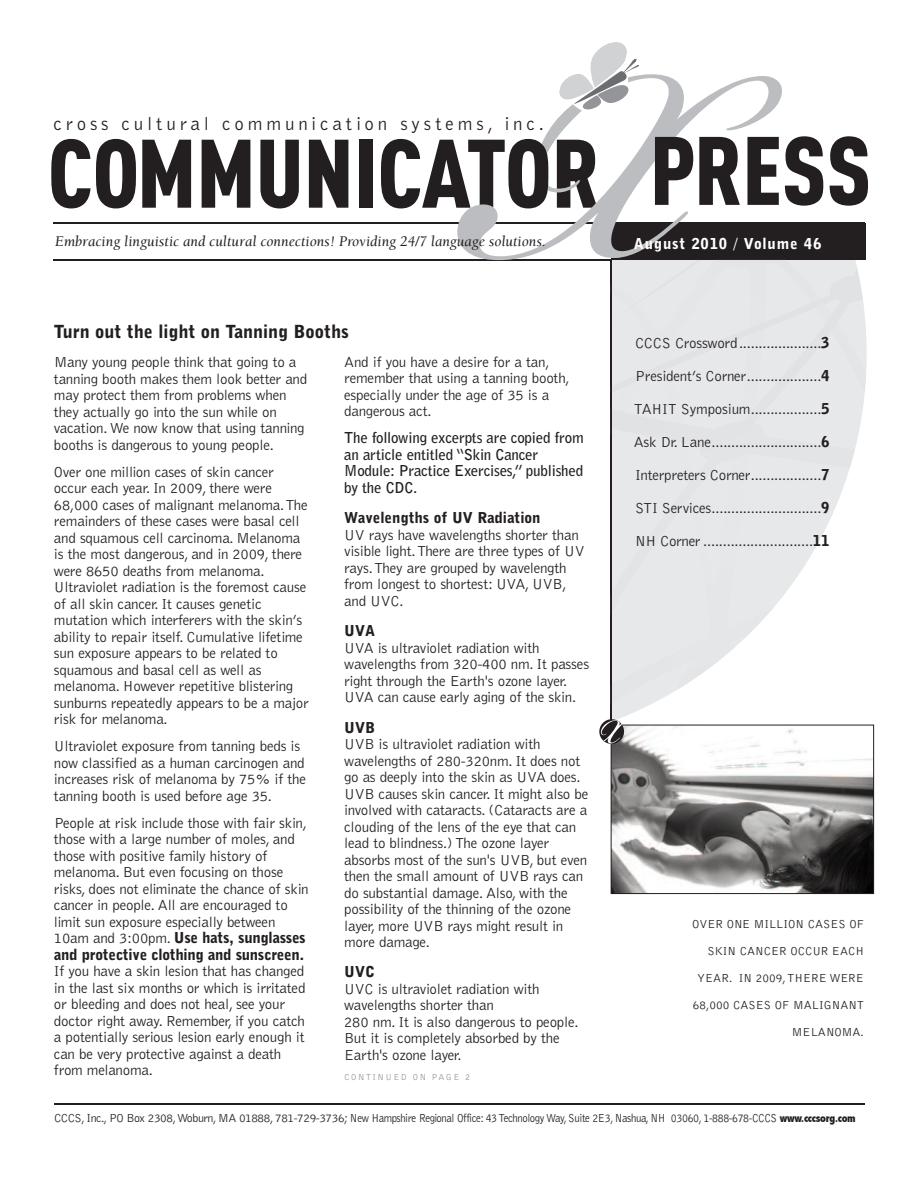
<style>
.page{position:relative;width:918px;height:1188px;background:#fff}
.page>*{position:absolute;margin:0;border:0;box-sizing:border-box;transform-origin:0 0}
.t1{font:300 18.9px "Bell Gothic";letter-spacing:.205em;color:#231f20}
.t2{font:900 18px "Bell Gothic BT";color:#231f20}
.t3{font:italic 15.15px "Berkeley";color:#231f20}
.t4{font:300 15px/16.5px "Bell Gothic";letter-spacing:-.015em;color:#231f20}
.t5{font:700 15px/16.5px "Bell Gothic";letter-spacing:-.015em;color:#231f20}
.t6{font:900 15px/16.5px "Bell Gothic BT";letter-spacing:-.015em;color:#231f20}
.t7{font:900 15px "Bell Gothic BT";letter-spacing:.055em;color:#fff}
.t8{font:300 12px "Bell Gothic";letter-spacing:-.04em;color:#231f20}
.t9{font:300 12px "Bell Gothic";color:#231f20}
.t10{font:9px "Bell Gothic BT";letter-spacing:.165em;color:#939598}
.s1{font-family:"Bell Gothic BT";font-weight:900}
.s2{font-family:"Bell Gothic";font-weight:300}
.s3{font-family:"Abadi";font-weight:800;font-stretch:condensed}
</style>
<div class="page">
<img style="left:613px;top:746px;width:259px;height:146px">
<div style="left:611px;top:725px;width:263px;height:169px;border:1px solid #231f20"></div>
<svg style="left:612px;top:704px;width:255px;height:42px"></svg>
<hr style="left:610px;top:259px;width:2px;height:462px;background:#231f20">
<div style="left:611px;top:223px;width:255px;height:37px;background:#231f20"></div>
<hr style="left:54px;top:222px;width:811px;height:2px;background:#231f20">
<hr style="left:54px;top:259px;width:556px;height:2px;background:#231f20">
<hr style="left:54px;top:1103px;width:811px;height:2px;background:#231f20">
<svg style="left:785px;top:136px;width:38px;height:70px"></svg>
<svg style="left:830px;top:136px;width:38px;height:70px"></svg>
<svg style="left:51px;top:139px;width:39px;height:69px"></svg>
<svg style="left:96px;top:139px;width:40px;height:69px"></svg>
<svg style="left:142px;top:140px;width:49px;height:68px"></svg>
<svg style="left:202px;top:140px;width:48px;height:68px"></svg>
<svg style="left:260px;top:140px;width:39px;height:68px"></svg>
<svg style="left:309px;top:140px;width:39px;height:68px"></svg>
<div style="left:359px;top:140px;width:13px;height:68px;background:#231f20"></div>
<svg style="left:457px;top:74px;width:325px;height:186px"></svg>
<svg style="left:381px;top:42px;width:258px;height:166px"></svg>
<svg style="left:655px;top:137px;width:38px;height:68px"></svg>
<svg style="left:599px;top:720px;width:25px;height:24px"></svg>
<svg style="left:610px;top:259px;width:257px;height:445px"></svg>
<p class="t1" style="left:54px;top:117px;width:492px">cross cultural communication systems, inc.</p>
<p class="t3" style="left:55px;top:236px;width:492px">Embracing linguistic and cultural connections! Providing 24/7 language solutions.</p>
<p class="t7" style="left:634px;top:238px;width:189px">August 2010 / Volume 46</p>
<p class="t2" style="left:54px;top:324px;width:296px">Turn out the light on Tanning Booths</p>
<p class="t4" style="left:635px;top:335px;width:196px">CCCS Crossword.....................<span class="s1">3</span></p>
<p class="t4" style="left:635px;top:368px;width:196px">President’s Corner...................<span class="s1">4</span></p>
<p class="t4" style="left:634px;top:401px;width:197px">TAHIT Symposium..................<span class="s1">5</span></p>
<p class="t4" style="left:634px;top:434px;width:197px">Ask Dr. Lane............................<span class="s1">6</span></p>
<p class="t4" style="left:635px;top:459px;width:196px;line-height:33px">Interpreters Corner..................<span class="s1">7<br></span>STI Services............................<span class="s1">9</span></p>
<p class="t4" style="left:635px;top:533px;width:196px">NH Corner ............................<span class="s1">11</span></p>
<p class="t4" style="left:344px;top:355px;width:227px">And if you have a desire for a tan, remember that using a tanning booth, especially under the age of 35 is a dangerous act.</p>
<p class="t5" style="left:344px;top:431px;width:241px">The following excerpts are copied from an article entitled “Skin Cancer<br>Module: Practice Exercises,” published by the CDC.</p>
<p class="t6" style="left:344px;top:511px;width:198px">Wavelengths of UV Radiation</p>
<p class="t4" style="left:344px;top:527px;width:242px">UV rays have wavelengths shorter than visible light.There are three types of UV rays.They are grouped by wavelength from longest to shortest: UVA, UVB, and UVC.</p>
<p class="t6" style="left:344px;top:624px;width:32px">UVA</p>
<p class="t4" style="left:344px;top:640px;width:246px">UVA is ultraviolet radiation with wavelengths from 320-400 nm. It passes right through the Earth's ozone layer.<br>UVA can cause early aging of the skin.</p>
<p class="t6" style="left:344px;top:720px;width:32px">UVB</p>
<p class="t4" style="left:344px;top:737px;width:246px">UVB is ultraviolet radiation with wavelengths of 280-320nm. It does not go as deeply into the skin as UVA does.<br>UVB causes skin cancer. It might also be involved with cataracts. (Cataracts are a clouding of the lens of the eye that can lead to blindness.) The ozone layer absorbs most of the sun's UVB, but even then the small amount of UVB rays can do substantial damage. Also, with the possibility of the thinning of the ozone layer, more UVB rays might result in more damage.</p>
<p class="t6" style="left:344px;top:965px;width:32px">UVC</p>
<p class="t4" style="left:344px;top:981px;width:236px">UVC is ultraviolet radiation with wavelengths shorter than<br>280 nm. It is also dangerous to people.<br>But it is completely absorbed by the<br>Earth's ozone layer.</p>
<p class="t4" style="left:54px;top:355px;width:255px">Many young people think that going to a tanning booth makes them look better and may protect them from problems when they actually go into the sun while on vacation.We now know that using tanning booths is dangerous to young people.</p>
<p class="t4" style="left:54px;top:465px;width:257px">Over one million cases of skin cancer occur each year. In 2009, there were 68,000 cases of malignant melanoma.The remainders of these cases were basal cell and squamous cell carcinoma. Melanoma is the most dangerous, and in 2009, there were 8650 deaths from melanoma.<br>Ultraviolet radiation is the foremost cause of all skin cancer. It causes genetic mutation which interferers with the skin’s ability to repair itself. Cumulative lifetime sun exposure appears to be related to squamous and basal cell as well as melanoma. However repetitive blistering sunburns repeatedly appears to be a major risk for melanoma.</p>
<p class="t4" style="left:54px;top:739px;width:254px">Ultraviolet exposure from tanning beds is now classified as a human carcinogen and increases risk of melanoma by 75% if the tanning booth is used before age 35.</p>
<p class="t4" style="left:54px;top:816px;width:256px">People at risk include those with fair skin, those with a large number of moles, and those with positive family history of melanoma. But even focusing on those risks, does not eliminate the chance of skin cancer in people. All are encouraged to limit sun exposure especially between</p>
<p class="t6" style="left:54px;top:931px;width:253px"><span class="s2">10am and 3:00pm.</span> Use hats, sunglasses and protective clothing and sunscreen.</p>
<p class="t4" style="left:54px;top:964px;width:253px">If you have a skin lesion that has changed in the last six months or which is irritated or bleeding and does not heal, see your doctor right away. Remember, if you catch a potentially serious lesion early enough it can be very protective against a death from melanoma.</p>
<p class="t9" style="left:692px;top:919px;width:173px">OVER ONE MILLION CASES OF</p>
<p class="t9" style="left:708px;top:946px;width:158px">SKIN CANCER OCCUR EACH</p>
<p class="t9" style="left:697px;top:973px;width:168px">YEAR. IN 2009,THERE WERE</p>
<p class="t9" style="left:693px;top:1000px;width:173px">68,000 CASES OF MALIGNANT</p>
<p class="t9" style="left:792px;top:1027px;width:74px">MELANOMA.</p>
<p class="t10" style="left:344px;top:1074px;width:127px">CONTINUED ON PAGE 2</p>
<p class="t8" style="left:54px;top:1114px;width:803px">CCCS, Inc., PO Box 2308,Woburn, MA 01888, 781-729-3736; New Hampshire Regional Office: 43 Technology Way, Suite 2E3, Nashua, NH 03060, 1-888-678-CCCS <span class="s3">www.cccsorg.com</span></p>
</div>
